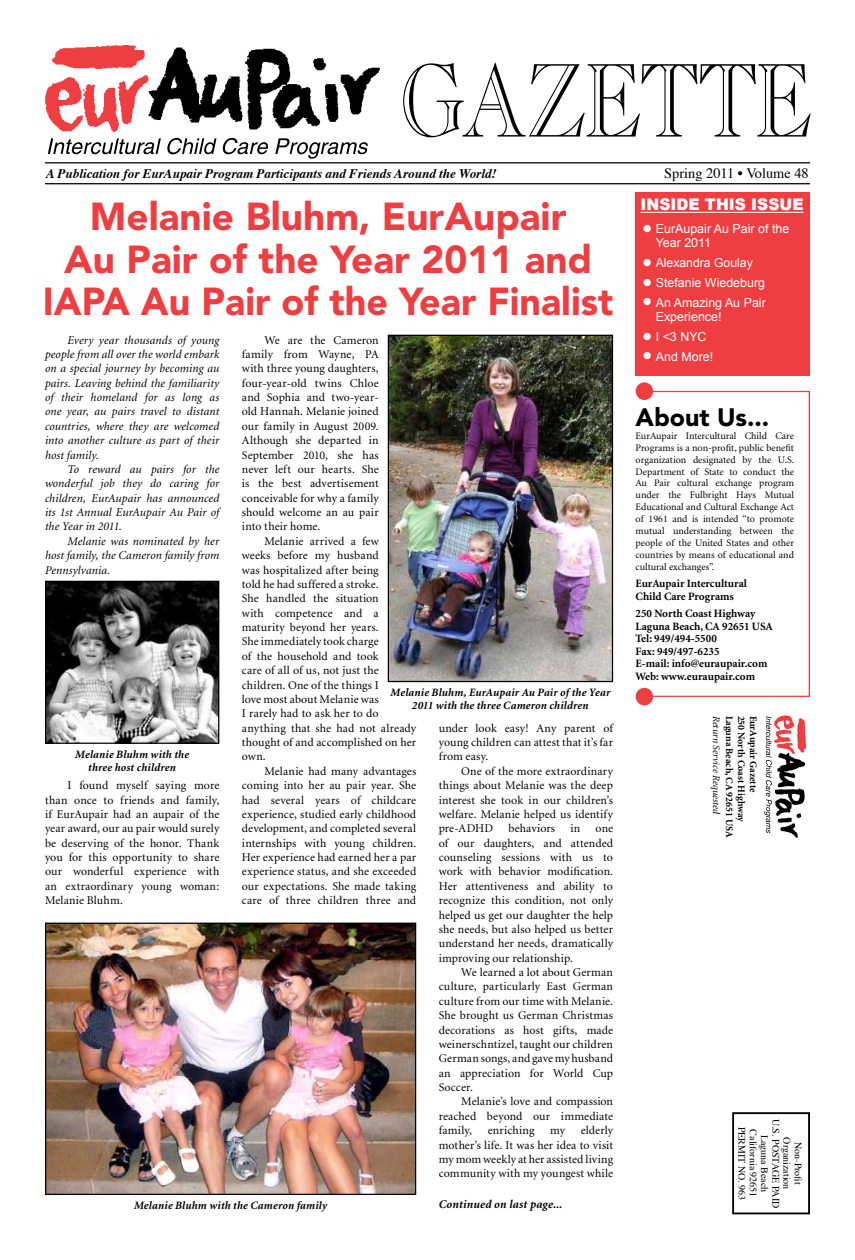
<style>
.page{position:relative;width:855px;height:1260px;background:#fff}
.page>*{position:absolute;margin:0;border:0;box-sizing:border-box;transform-origin:0 0}
.t1{font:102.75px "Caslon Open Face";letter-spacing:-.035em;color:#000;scale:.75 1}
.t2{font:900 38.75px/42.5px "Avenir";color:#ef3e42;text-align:center}
.t3{font:900 25px "Avenir";color:#000}
.t4{font:900 16.12px "Arial";color:#fff;scale:.96 1}
.t5{font:14.38px "Times";color:#000}
.t6{font:italic 700 13.12px "Times";color:#000}
.t7{font:12.5px/14.5px "Arial";color:#fff}
.t8{font:11.88px/14.4px "Minion";letter-spacing:.01em;color:#000;text-align:justify}
.t9{font:italic 11.88px/14.4px "Minion";letter-spacing:.01em;color:#000;text-align:justify}
.t10{font:italic 700 11.88px "Minion";letter-spacing:.01em;color:#000}
.t11{font:700 11.25px/12.5px "Minion";color:#000}
.t12{font:italic 700 11.25px/13.1px "Minion";letter-spacing:.015em;color:#000;text-align:center}
.t13{font:italic 10.12px "Minion";color:#000}
.t14{font:10px/11.9px "Minion";color:#000;text-align:justify}
.t15{font:10px/11.2px "Times";color:#000;text-align:center}
.t16{font:700 10px "Minion";color:#000}
.s1{font-size:29.12px}
</style>
<div class="page">
<hr style="left:45px;top:162px;width:765px;height:1px;background:#000">
<hr style="left:45px;top:183px;width:765px;height:1px;background:#000">
<div style="left:732px;top:1112px;width:78px;height:102px;border:2px solid #000"></div>
<div style="left:636px;top:192px;width:174px;height:184px;background:#ef3e42"></div>
<img style="left:45px;top:46px;width:97px;height:86px">
<img style="left:142px;top:47px;width:237px;height:83px">
<svg style="left:48px;top:138px;width:220px;height:16px"></svg>
<svg style="left:275px;top:138px;width:93px;height:21px"></svg>
<img style="left:774px;top:715px;width:31px;height:36px">
<img style="left:774px;top:751px;width:31px;height:86px">
<svg style="left:764px;top:716px;width:8px;height:117px"></svg>
<hr style="left:641px;top:212px;width:163px;height:1px;background:#fff">
<div style="left:648px;top:391px;width:162px;height:306px;border:1px solid #ef3e42"></div>
<div style="left:636px;top:382px;width:17px;height:18px;background:#ef3e42;border-radius:50%"></div>
<div style="left:636px;top:688px;width:17px;height:17px;background:#ef3e42;border-radius:50%"></div>
<img style="left:390px;top:337px;width:221px;height:343px">
<div style="left:388px;top:335px;width:225px;height:347px;border:1px solid #000"></div>
<img style="left:47px;top:925px;width:367px;height:268px">
<div style="left:45px;top:923px;width:371px;height:272px;border:1px solid #000"></div>
<img style="left:47px;top:583px;width:170px;height:159px">
<div style="left:45px;top:581px;width:174px;height:163px;border:1px solid #000"></div>
<h1 class="t1" style="left:399px;top:41px;width:553px">GAZETTE</h1>
<p class="t6" style="left:46px;top:161px;width:452px">A Publication for EurAupair Program Participants and Friends Around the World!</p>
<p class="t5" style="left:664px;top:160px;width:146px">Spring 2011 • Volume 48</p>
<h2 class="t2" style="left:43px;top:195px;width:572px">Melanie Bluhm, EurAupair<br>Au Pair of the Year 2011 and<br>IAPA Au Pair of the Year Finalist</h2>
<h3 class="t4" style="left:641px;top:196px;width:171px">INSIDE THIS ISSUE</h3>
<p class="t7" style="left:656px;top:221px;width:135px;text-indent:-14px"><span class="s1">•</span> EurAupair Au Pair of the<br>Year 2011</p>
<p class="t7" style="left:642px;top:255px;width:112px"><span class="s1">•</span> Alexandra Goulay</p>
<p class="t7" style="left:642px;top:275px;width:124px"><span class="s1">•</span> Stefanie Wiedeburg</p>
<p class="t7" style="left:656px;top:295px;width:112px;text-indent:-13px"><span class="s1">•</span> An Amazing Au Pair<br>Experience!</p>
<p class="t7" style="left:642px;top:329px;width:66px"><span class="s1">•</span> I &lt;3 NYC</p>
<p class="t7" style="left:642px;top:349px;width:72px"><span class="s1">•</span> And More!</p>
<p class="t8" style="left:242px;top:333px;width:138px;text-indent:23px">We are the Cameron family from Wayne, PA with three young daughters, four-year-old twins Chloe and Sophia and two-year&shy;old Hannah. Melanie joined our family in August 2009.<br>Although she departed in September 2010, she has never left our hearts. She is the best advertisement conceivable for why a family should welcome an au pair into their home.</p>
<p class="t8" style="left:242px;top:534px;width:176px;text-align:left;text-indent:23px">Melanie arrived a few<br>weeks before my husband<br>was hospitalized after being<br>told he had suffered a stroke.<br>She handled the situation<br>with competence and a maturity beyond her years.<br>She immediately took charge<br>of the household and took<br>care of all of us, not just the children. One of the things I<br>love most about Melanie was<br>I rarely had to ask her to do anything that she had not already thought of and accomplished on her own.</p>
<p class="t8" style="left:242px;top:764px;width:176px;text-indent:23px">Melanie had many advantages coming into her au pair year. She had several years of childcare experience, studied early childhood development, and completed several internships with young children.<br>Her experience had earned her a par experience status, and she exceeded our expectations. She made taking care of three children three and</p>
<p class="t9" style="left:45px;top:333px;width:176px;text-indent:23px">Every year thousands of young people from all over the world embark on a special journey by becoming au pairs. Leaving behind the familiarity of their homeland for as long as one year, au pairs travel to distant countries, where they are welcomed into another culture as part of their host family.</p>
<p class="t9" style="left:45px;top:462px;width:176px;text-indent:23px">To reward au pairs for the wonderful job they do caring for children, EurAupair has announced its 1st Annual EurAupair Au Pair of the Year in 2011.</p>
<p class="t9" style="left:45px;top:534px;width:176px;text-indent:23px">Melanie was nominated by her host family, the Cameron family from Pennsylvania.</p>
<h3 class="t3" style="left:636px;top:402px;width:135px">About Us...</h3>
<p class="t14" style="left:636px;top:430px;width:160px">EurAupair Intercultural Child Care Programs is a non-profit, public benefit organization designated by the U.S.<br>Department of State to conduct the Au Pair cultural exchange program under the Fulbright Hays Mutual Educational and Cultural Exchange Act of 1961 and is intended “to promote mutual understanding between the people of the United States and other countries by means of educational and cultural exchanges”.</p>
<p class="t11" style="left:636px;top:578px;width:113px">EurAupair Intercultural<br>Child Care Programs</p>
<p class="t11" style="left:636px;top:608px;width:139px">250 North Coast Highway<br>Laguna Beach, CA 92651 USA<br>Tel: 949/494-5500<br>Fax: 949/497-6235<br>E-mail: info@euraupair.com<br>Web: www.euraupair.com</p>
<p class="t12" style="left:391px;top:686px;width:221px">Melanie Bluhm, EurAupair Au Pair of the Year<br>2011 with the three Cameron children</p>
<p class="t13" style="left:721px;top:716px;width:100px;rotate:90deg">Return Service Requested</p>
<p class="t16" style="left:735px;top:716px;width:124px;rotate:90deg">Laguna Beach, CA 92651 USA</p>
<p class="t16" style="left:747px;top:716px;width:108px;rotate:90deg">250 North Coast Highway</p>
<p class="t16" style="left:759px;top:716px;width:78px;rotate:90deg">EurAupair Gazette</p>
<p class="t8" style="left:439px;top:721px;width:176px">under look easy! Any parent of young children can attest that it’s far from easy.</p>
<p class="t8" style="left:439px;top:764px;width:176px;text-indent:23px">One of the more extraordinary things about Melanie was the deep interest she took in our children’s welfare. Melanie helped us identify pre-ADHD</p>
<p class="t12" style="left:75px;top:748px;width:115px">Melanie Bluhm with the three host children</p>
<p class="t8" style="left:45px;top:779px;width:176px;text-indent:23px">I found myself saying more than once to friends and family, if EurAupair had an aupair of the year award, our au pair would surely be deserving of the honor. Thank you for this opportunity to share our wonderful experience with an extraordinary young woman:<br>Melanie Bluhm.</p>
<p class="t8" style="left:508px;top:822px;width:48px">behaviors</p>
<p class="t8" style="left:570px;top:822px;width:11px">in</p>
<p class="t8" style="left:439px;top:822px;width:176px;text-indent:157px">one of our daughters, and attended counseling sessions with us to work with behavior modification.<br>Her attentiveness and ability to recognize this condition, not only helped us get our daughter the help she needs, but also helped us better understand her needs, dramatically improving our relationship.</p>
<p class="t8" style="left:439px;top:966px;width:176px;text-indent:23px">We learned a lot about German culture, particularly East German culture from our time with Melanie.<br>She brought us German Christmas decorations as host gifts, made weinerschntizel, taught our children German songs, and gave my husband an appreciation for World Cup Soccer.</p>
<p class="t8" style="left:439px;top:1095px;width:176px;text-indent:23px">Melanie’s love and compassion reached beyond our immediate family,</p>
<p class="t15" style="left:805px;top:1119px;width:91px;rotate:90deg">Non-Profit<br>Organization<br>U.S. POSTAGE PAID<br>Laguna Beach</p>
<p class="t8" style="left:439px;top:1124px;width:176px;text-indent:142px">elderly mother’s life. It was her idea to visit my mom weekly at her assisted living community with my youngest while</p>
<p class="t8" style="left:488px;top:1124px;width:48px">enriching</p>
<p class="t8" style="left:550px;top:1124px;width:17px">my</p>
<p class="t15" style="left:748px;top:1127px;width:75px;rotate:90deg">PERMIT NO. 963</p>
<p class="t15" style="left:760px;top:1129px;width:70px;rotate:90deg">California 92651</p>
<p class="t10" style="left:439px;top:1198px;width:125px">Continued on last page...</p>
<p class="t12" style="left:134px;top:1199px;width:194px">Melanie Bluhm with the Cameron family</p>
</div>
